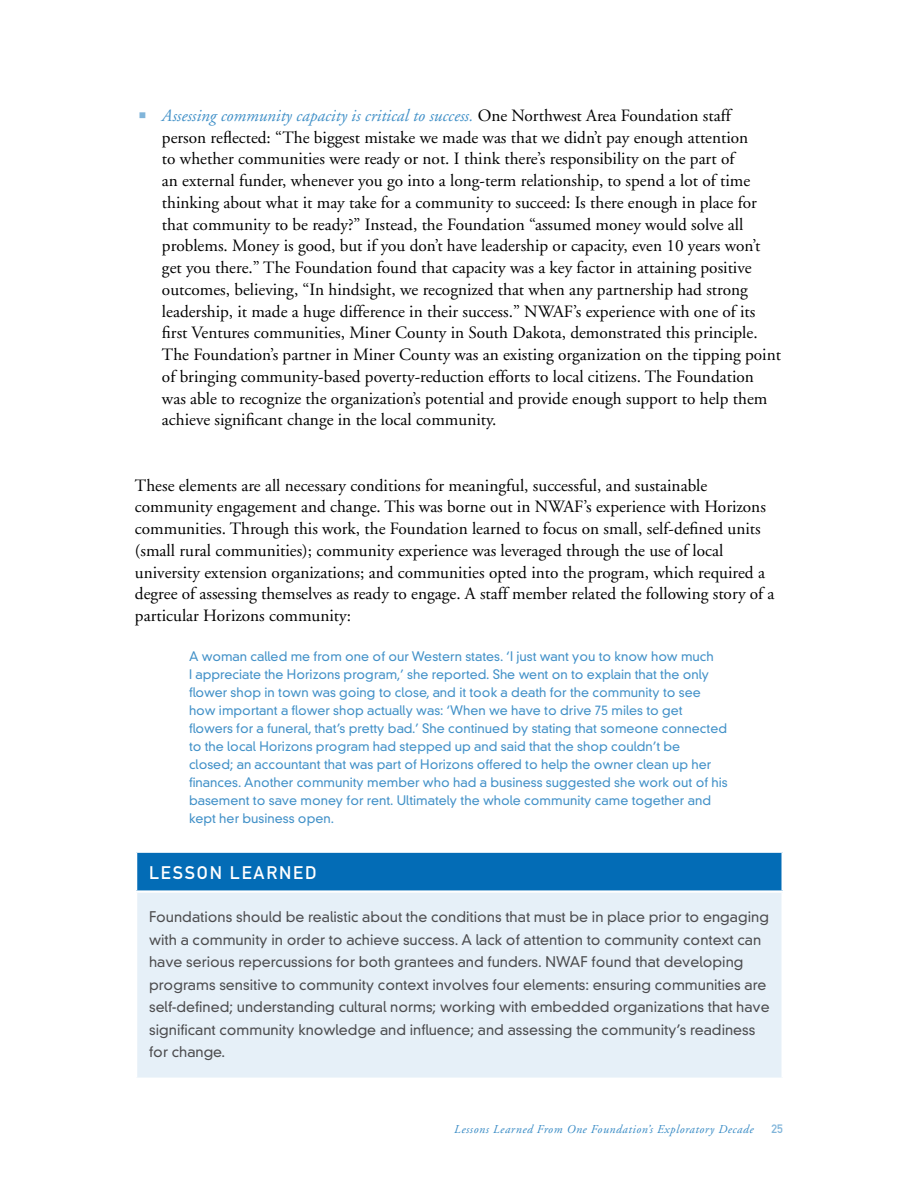
<style>
.page{position:relative;width:918px;height:1188px;background:#fff}
.page>*{position:absolute;margin:0;border:0;box-sizing:border-box;transform-origin:0 0}
.t1{font:18px "DIN Mittelschrift";letter-spacing:.1em;color:#fff}
.t2{font:17.25px/21.8px "Adobe Garamond";color:#000}
.t3{font:300 14.25px/22.5px "DIN Neuzeit Grotesk";color:#4d4d4f}
.t4{font:300 12.75px/18px "DIN Neuzeit Grotesk";color:#4291c8}
.t5{font:italic 12px "Adobe Garamond";letter-spacing:.05em;color:#3589c4}
.t6{font:12px "DIN Mittelschrift";color:#81b5da}
.s1{font-family:"Quirks ICG";font-size:16.5px;color:#81b5da}
.s2{font-style:italic;color:#4291c8}
</style>
<div class="page">
<div style="left:136px;top:852px;width:647px;height:40px;background:#036cb6"></div>
<div style="left:136px;top:892px;width:647px;height:187px;background:#e6f0f8"></div>
<hr style="left:135px;top:851px;width:649px;height:2px;background:#fff">
<hr style="left:135px;top:853px;width:2px;height:37px;background:#fff">
<hr style="left:782px;top:853px;width:2px;height:37px;background:#fff">
<hr style="left:135px;top:890px;width:649px;height:3px;background:#fff">
<hr style="left:135px;top:893px;width:2px;height:185px;background:#fff">
<hr style="left:782px;top:893px;width:2px;height:185px;background:#fff">
<hr style="left:135px;top:1078px;width:649px;height:2px;background:#fff">
<p class="t2" style="left:162px;top:105px;width:600px;text-indent:-27px"><span class="s1">e</span> <span class="s2">Assessing community capacity is critical to success.</span> One Northwest Area Foundation staff person reflected: “The biggest mistake we made was that we didn’t pay enough attention to whether communities were ready or not. I think there’s responsibility on the part of<br>an external funder, whenever you go into a long-term relationship, to spend a lot of time thinking about what it may take for a community to succeed: Is there enough in place for that community to be ready?” Instead, the Foundation “assumed money would solve all problems. Money is good, but if you don’t have leadership or capacity, even 10 years won’t get you there.” The Foundation found that capacity was a key factor in attaining positive outcomes, believing, “In hindsight, we recognized that when any partnership had strong leadership, it made a huge difference in their success.” NWAF</p>
<p class="t2" style="left:162px;top:301px;width:621px;text-indent:411px">’s experience with one of its first Ventures communities, Miner County in South Dakota, demonstrated this principle.<br>The Foundation’s partner in Miner County was an existing organization on the tipping point of bringing community-based poverty-reduction efforts to local citizens. The Foundation was able to recognize the organization’s potential and provide enough support to help them achieve significant change in the local community.</p>
<p class="t2" style="left:135px;top:475px;width:574px">These elements are all necessary conditions for meaningful, successful, and sustainable community engagement and change. This was borne out in NWAF</p>
<p class="t2" style="left:135px;top:496px;width:641px;text-indent:449px">’s experience with Horizons communities. Through this work, the Foundation learned to focus on small, self-defined units (small rural communities); community experience was leveraged through the use of local university extension organizations; and communities opted into the program, which required a degree of assessing themselves as ready to engage. A staff member related the following story of a particular Horizons community:</p>
<p class="t4" style="left:189px;top:647px;width:540px">A woman called me from one of our Western states. ‘I just want you to know how much<br>I appreciate the Horizons program,’ she reported. She went on to explain that the only flower shop in town was going to close, and it took a death for the community to see how important a flower shop actually was: ‘When we have to drive 75 miles to get flowers for a funeral, that’s pretty bad.’ She continued by stating that someone connected to the local Horizons program had stepped up and said that the shop couldn’t be closed; an accountant that was part of Horizons offered to help the owner clean up her finances. Another community member who had a business suggested she work out of his basement to save money for rent. Ultimately the whole community came together and kept her business open.</p>
<p class="t1" style="left:149px;top:862px;width:169px">LESSON LEARNED</p>
<p class="t3" style="left:149px;top:906px;width:622px">Foundations should be realistic about the conditions that must be in place prior to engaging with a community in order to achieve success. A lack of attention to community context can have serious repercussions for both grantees and funders. NWAF found that developing programs sensitive to community context involves four elements: ensuring communities are self-defined; understanding cultural norms; working with embedded organizations that have significant community knowledge and influence; and assessing the community’s readiness for change.</p>
<p class="t5" style="left:454px;top:1123px;width:301px">Lessons Learned From One Foundation’s Exploratory Decade</p>
<p class="t6" style="left:771px;top:1122px;width:13px">25</p>
</div>
